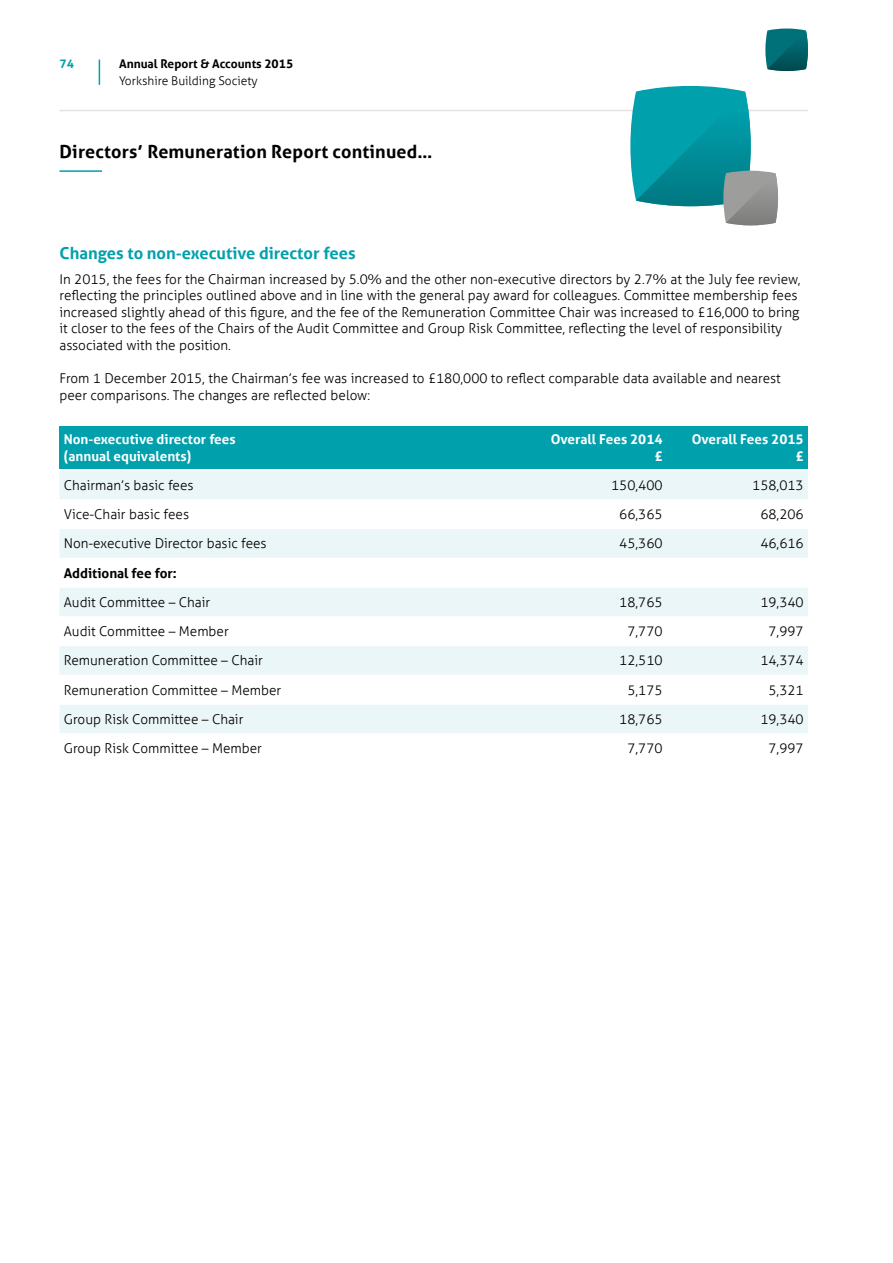
<style>
.page{position:relative;width:893px;height:1263px;background:#fff}
.page>*{position:absolute;margin:0;border:0;box-sizing:border-box;transform-origin:0 0}
.Chapter_heading{font:700 18px "YBSG Aller";letter-spacing:.01em;color:#000}
.Body_heading{font:700 16.5px "YBSG Aller";color:#00a0ad}
.Body_Text{font:300 13.5px/16.5px "YBSG Aller";color:#000}
.t1{font:700 13.5px "YBSG Aller";color:#fff}
.t2{font:700 12px "YBSG Aller";color:#000}
.t3{font:300 12px "YBSG Aller";color:#000}
.t4{font:700 12px "YBSG Aller";color:#00a0ad}
.s1{font-weight:700}
</style>
<div class="page">
<svg style="left:99px;top:60px;width:1px;height:25px"></svg>
<hr style="left:60px;top:110px;width:748px;height:1px;background:#e3e3e3">
<svg style="left:630px;top:86px;width:148px;height:139px"></svg>
<svg style="left:765px;top:29px;width:43px;height:42px;background:#0f6e75"></svg>
<div style="left:60px;top:426px;width:748px;height:42px;background:#00a0ad"></div>
<div style="left:60px;top:471px;width:748px;height:28px;background:#ebf6f8"></div>
<div style="left:60px;top:529px;width:748px;height:29px;background:#ebf6f8"></div>
<div style="left:60px;top:588px;width:748px;height:28px;background:#ebf6f8"></div>
<div style="left:60px;top:646px;width:748px;height:29px;background:#ebf6f8"></div>
<div style="left:60px;top:705px;width:748px;height:28px;background:#ebf6f8"></div>
<hr style="left:60px;top:170px;width:42px;height:2px;background:#00a0ad">
<p class="t4" style="left:60px;top:57px;width:16px">74</p>
<p class="t2" style="left:119px;top:57px;width:176px">Annual Report &amp; Accounts 2015</p>
<p class="t3" style="left:119px;top:73px;width:140px">Yorkshire Building Society</p>
<p class="Chapter_heading" style="left:60px;top:140px;width:374px">Directors’ Remuneration Report continued…</p>
<p class="Body_heading" style="left:60px;top:243px;width:298px">Changes to non-executive director fees</p>
<p class="Body_Text" style="left:60px;top:271px;width:742px">In 2015, the fees for the Chairman increased by 5.0% and the other non-executive directors by 2.7% at the July fee review, reflecting the principles outlined above and in line with the general pay award for colleagues. Committee membership fees increased slightly ahead of this figure, and the fee of the Remuneration Committee Chair was increased to £16,000 to bring it closer to the fees of the Chairs of the Audit Committee and Group Risk Committee, reflecting the level of responsibility associated with the position.</p>
<p class="Body_Text" style="left:60px;top:370px;width:723px">From 1 December 2015, the Chairman’s fee was increased to £180,000 to reflect comparable data available and nearest peer comparisons. The changes are reflected below:</p>
<p class="t1" style="left:64px;top:431px;width:173px">Non-executive director fees</p>
<p class="t1" style="left:551px;top:431px;width:113px">Overall Fees 2014</p>
<p class="t1" style="left:692px;top:431px;width:113px">Overall Fees 2015</p>
<p class="t1" style="left:64px;top:447px;width:129px">(annual equivalents)</p>
<p class="t1" style="left:654px;top:447px;width:10px">£</p>
<p class="t1" style="left:796px;top:447px;width:10px">£</p>
<p class="Body_Text" style="left:64px;top:477px;width:131px">Chairman’s basic fees</p>
<p class="Body_Text" style="left:611px;top:477px;width:53px">150,400</p>
<p class="Body_Text" style="left:752px;top:477px;width:53px">158,013</p>
<p class="Body_Text" style="left:64px;top:506px;width:127px">Vice-Chair basic fees</p>
<p class="Body_Text" style="left:619px;top:506px;width:45px">66,365</p>
<p class="Body_Text" style="left:760px;top:506px;width:45px">68,206</p>
<p class="Body_Text" style="left:64px;top:535px;width:204px">Non-executive Director basic fees</p>
<p class="Body_Text" style="left:619px;top:535px;width:45px">45,360</p>
<p class="Body_Text" style="left:760px;top:535px;width:45px">46,616</p>
<p class="Body_Text" style="left:64px;top:558px;width:148px;line-height:29.2px"><span class="s1">Additional fee for:<br></span>Audit Committee – Chair</p>
<p class="Body_Text" style="left:619px;top:594px;width:45px">18,765</p>
<p class="Body_Text" style="left:760px;top:594px;width:45px">19,340</p>
<p class="Body_Text" style="left:64px;top:623px;width:166px">Audit Committee – Member</p>
<p class="Body_Text" style="left:627px;top:623px;width:37px">7,770</p>
<p class="Body_Text" style="left:768px;top:623px;width:37px">7,997</p>
<p class="Body_Text" style="left:64px;top:652px;width:201px">Remuneration Committee – Chair</p>
<p class="Body_Text" style="left:619px;top:652px;width:45px">12,510</p>
<p class="Body_Text" style="left:760px;top:652px;width:45px">14,374</p>
<p class="Body_Text" style="left:64px;top:681px;width:219px">Remuneration Committee – Member</p>
<p class="Body_Text" style="left:627px;top:681px;width:37px">5,175</p>
<p class="Body_Text" style="left:768px;top:681px;width:37px">5,321</p>
<p class="Body_Text" style="left:64px;top:711px;width:181px">Group Risk Committee – Chair</p>
<p class="Body_Text" style="left:619px;top:711px;width:45px">18,765</p>
<p class="Body_Text" style="left:760px;top:711px;width:45px">19,340</p>
<p class="Body_Text" style="left:64px;top:740px;width:200px">Group Risk Committee – Member</p>
<p class="Body_Text" style="left:627px;top:740px;width:37px">7,770</p>
<p class="Body_Text" style="left:768px;top:740px;width:37px">7,997</p>
</div>
